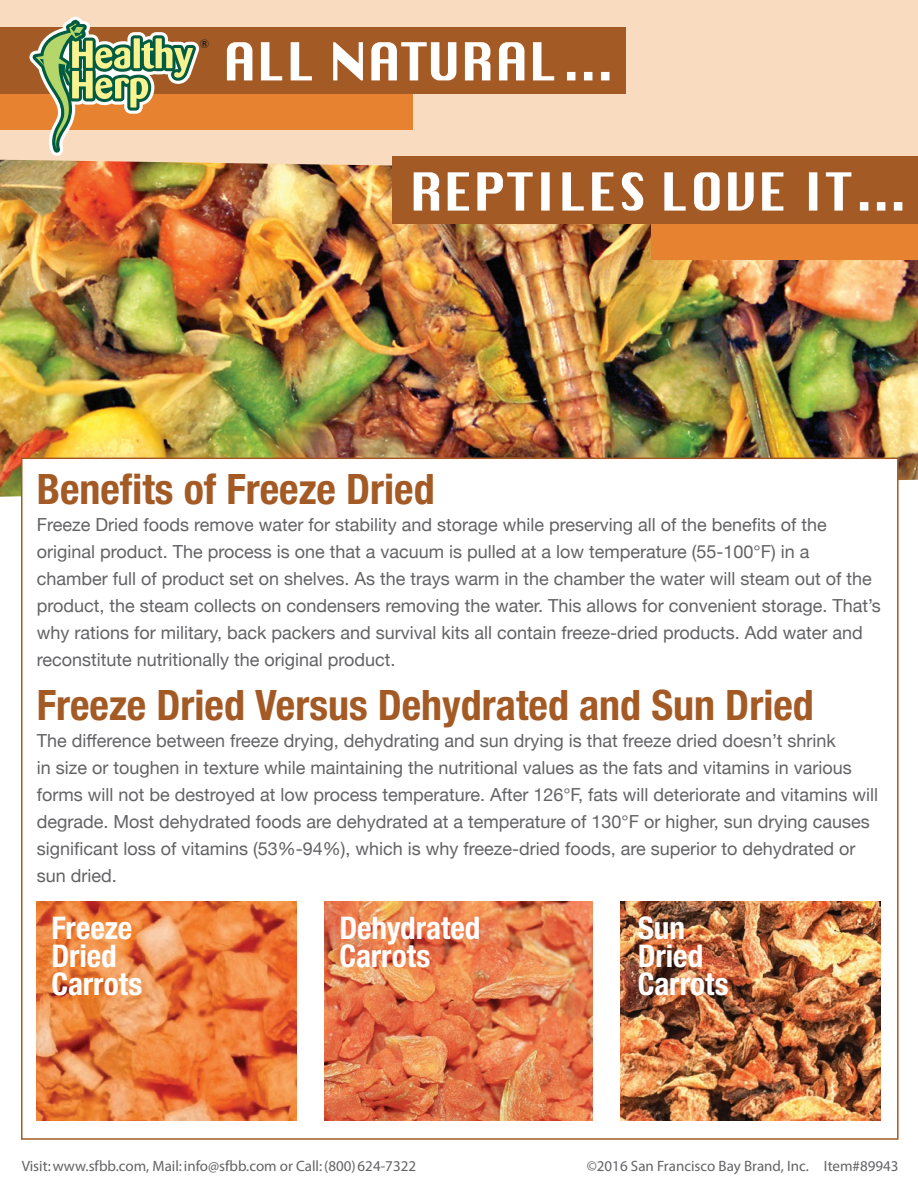
<style>
.page{position:relative;width:918px;height:1188px;background:#fff}
.page>*{position:absolute;margin:0;border:0;box-sizing:border-box;transform-origin:0 0}
.Product_Name{font:700 condensed 42px "Helvetica Neue LT Std";color:#a45a25}
.t1{font:700 condensed 31.2px/27.8px "Helvetica Neue LT Std";color:#fff}
.Product_Name-2{font:18px/27px "Helvetica Neue";color:#636366}
.Body_2{font:18px/27px "Helvetica Neue";color:#636366}
.Product_Description{font:15px "Myriad Pro";color:#636366}
.t2{font:700 12.15px "Barmeno";color:#231f20}
</style>
<div class="page">
<img style="left:0;top:173px;width:918px;height:324px">
<svg style="left:0;top:136px;width:918px;height:37px;fill:#f9dbc0"></svg>
<div style="left:0;top:0;width:918px;height:136px;background:#f9dbc0"></div>
<div style="left:0;top:94px;width:413px;height:36px;background:#e78231"></div>
<div style="left:652px;top:223px;width:266px;height:37px;background:#e78231"></div>
<div style="left:21px;top:458px;width:878px;height:682px;background:#fff;border:2px solid #a45a25"></div>
<div style="left:392px;top:157px;width:526px;height:67px;background:#a45a25"></div>
<div style="left:0;top:27px;width:625px;height:67px;background:#a45a25"></div>
<svg style="left:29px;top:16px;width:170px;height:141px"></svg>
<svg style="left:414px;top:172px;width:488px;height:39px"></svg>
<svg style="left:227px;top:42px;width:382px;height:38px"></svg>
<img style="left:37px;top:902px;width:259px;height:218px">
<img style="left:324px;top:902px;width:269px;height:218px">
<img style="left:621px;top:902px;width:259px;height:218px">
<svg style="left:44px;top:917px;width:138px;height:88px"></svg>
<svg style="left:332px;top:917px;width:173px;height:60px"></svg>
<img style="left:630px;top:917px;width:105px;height:88px">
<p class="t2" style="left:199px;top:37px;width:12px">®</p>
<p class="Product_Name" style="left:37px;top:464px;width:399px">Benefits of Freeze Dried</p>
<p class="Product_Name-2" style="left:37px;top:512px;width:846px">Freeze Dried foods remove water for stability and storage while preserving all of the benefits of the original product. The process is one that a vacuum is pulled at a low temperature (55-100°F) in a chamber full of product set on shelves. As the trays warm in the chamber the water will steam out of the product, the steam collects on condensers removing the water. This allows for convenient storage. That’s why rations for military, back packers and survival kits all contain freeze-dried products. Add water and reconstitute nutritionally the original product.</p>
<p class="Product_Name" style="left:37px;top:680px;width:779px">Freeze Dried Versus Dehydrated and Sun Dried</p>
<p class="Body_2" style="left:37px;top:728px;width:843px">The difference between freeze drying, dehydrating and sun drying is that freeze dried doesn’t shrink<br>in size or toughen in texture while maintaining the nutritional values as the fats and vitamins in various forms will not be destroyed at low process temperature. After 126°F, fats will deteriorate and vitamins will degrade. Most dehydrated foods are dehydrated at a temperature of 130°F or higher, sun drying causes significant loss of vitamins (53%-94%), which is why freeze-dried foods, are superior to dehydrated or sun dried.</p>
<p class="t1" style="left:51px;top:914px;width:92px">Freeze<br>Dried<br>Carrots</p>
<p class="t1" style="left:339px;top:914px;width:143px">Dehydrated<br>Carrots</p>
<p class="t1" style="left:638px;top:914px;width:92px">Sun<br>Dried<br>Carrots</p>
<p class="Product_Description" style="left:22px;top:1157px;width:396px">Visit:www.sfbb.com, Mail: info@sfbb.com or Call:(800)624-7322</p>
<p class="Product_Description" style="left:587px;top:1157px;width:313px">©2016 San Francisco Bay Brand, Inc. Item#89943</p>
</div>
